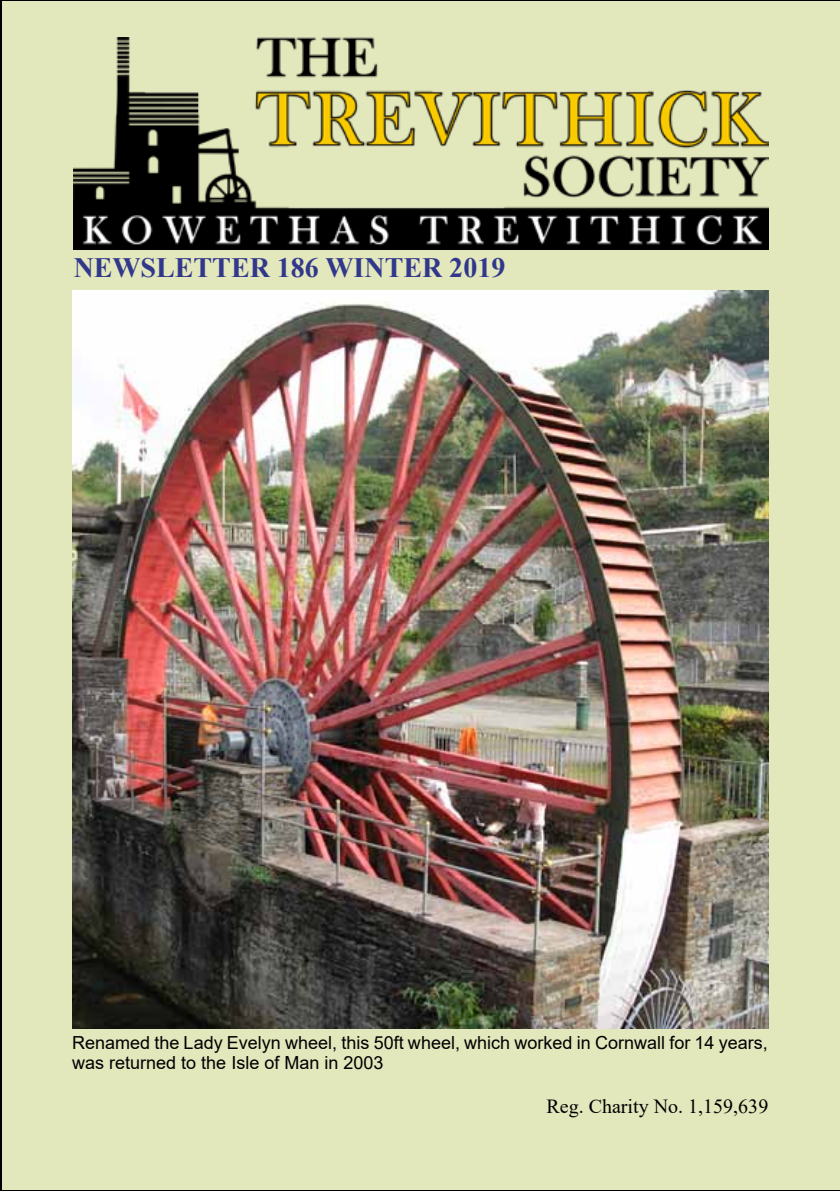
<style>
.page{position:relative;width:840px;height:1191px;background:#fff}
.page>*{position:absolute;margin:0;border:0;box-sizing:border-box;transform-origin:0 0}
.t1{font:700 28px "Times New Roman";color:#31388b}
.t2{font:20px "Times New Roman";color:#000}
.t3{font:18px/20px "Arial";color:#000}
</style>
<div class="page">
<div style="left:0;top:0;width:839px;height:1191px;background:#e3e7bc"></div>
<img style="left:74px;top:38px;width:694px;height:211px">
<img style="left:72px;top:290px;width:696px;height:738px">
<h1 class="t1" style="left:74px;top:247px;width:433px">NEWSLETTER 186 WINTER 2019</h1>
<p class="t3" style="left:72px;top:1032px;width:697px">Renamed the Lady Evelyn wheel, this 50ft wheel, which worked in Cornwall for 14 years, was returned to the Isle of Man in 2003</p>
<p class="t2" style="left:546px;top:1092px;width:223px">Reg. Charity No. 1,159,639</p>
</div>
